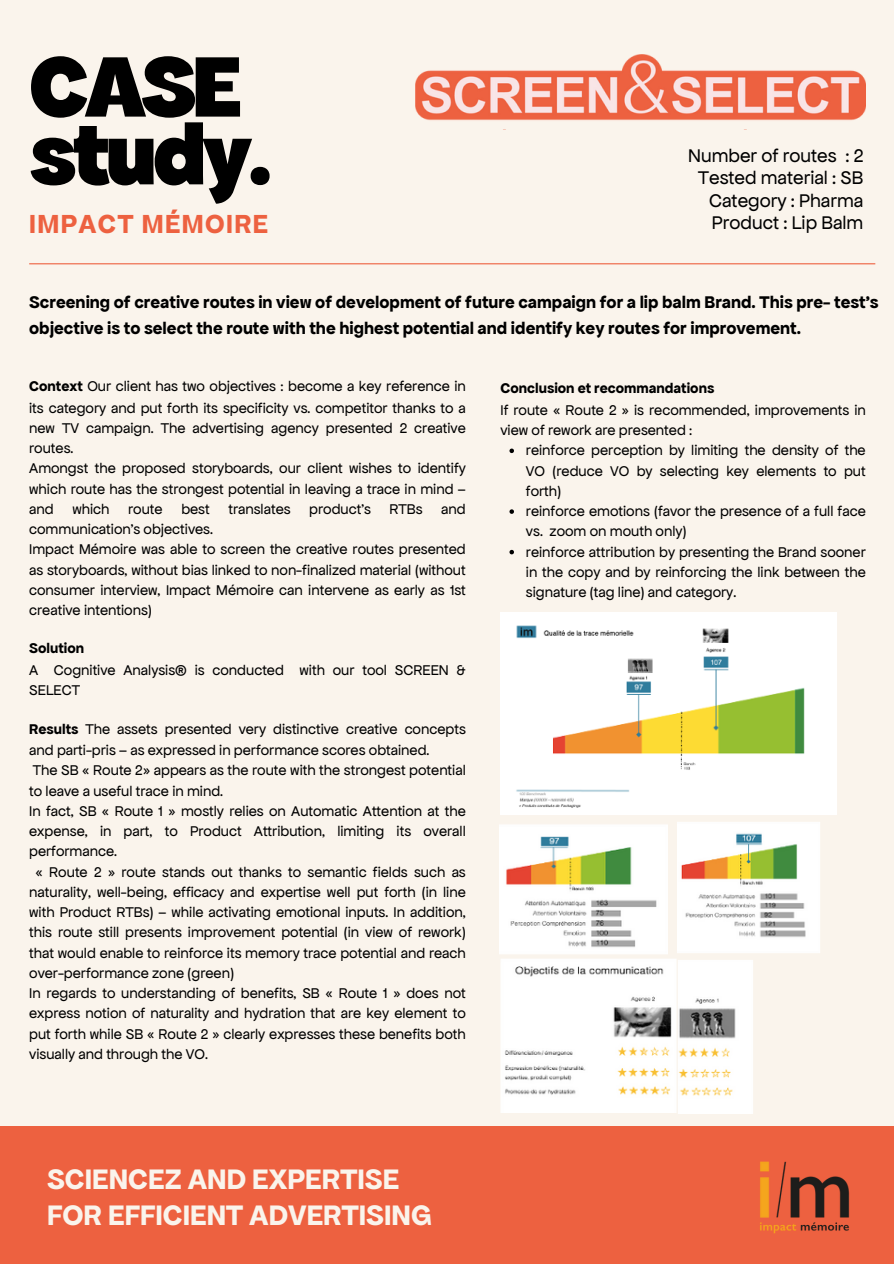
<style>
.page{position:relative;width:894px;height:1264px;background:#fff}
.page>*{position:absolute;margin:0;border:0;box-sizing:border-box;transform-origin:0 0}
.t1{font:91.2px/67.7px "Apfel Grotezk Satt";letter-spacing:-.045em;color:#000}
.t2{font:700 30px/36px "Apfel Grotezk";color:#faf4ec}
.t3{font:700 27.75px "Apfel Grotezk";letter-spacing:.05em;color:#ed6140}
.t4{font:19.5px/22.5px "Apfel Grotezk";color:#000;text-align:right}
.t5{font:700 18px/25.8px "Apfel Grotezk";color:#000}
.t6{font:15px/20.2px "Apfel Grotezk";color:#000;text-align:justify}
.t7{font:700 15px "Apfel Grotezk";color:#000}
.s1{font-weight:700}
</style>
<div class="page">
<div style="left:0;top:0;width:893px;height:1263px;background:#faf4ec"></div>
<div style="left:0;top:1125px;width:893px;height:138px;background:#ed6140"></div>
<img style="left:760px;top:1161px;width:90px;height:72px">
<img style="left:500px;top:612px;width:336px;height:203px">
<img style="left:499px;top:825px;width:169px;height:123px">
<img style="left:499px;top:948px;width:177px;height:164px">
<img style="left:678px;top:960px;width:75px;height:153px">
<img style="left:415px;top:54px;width:450px;height:76px">
<hr style="left:29px;top:263px;width:846px;height:1px;background:#ed6140">
<img style="left:677px;top:822px;width:143px;height:131px">
<svg style="left:509px;top:448px;width:5px;height:5px"></svg>
<svg style="left:509px;top:509px;width:5px;height:5px"></svg>
<svg style="left:509px;top:550px;width:5px;height:4px"></svg>
<p class="t1" style="left:29px;top:52px;width:245px">CASE study.</p>
<p class="t3" style="left:29px;top:207px;width:240px">IMPACT MÉMOIRE</p>
<p class="t4" style="left:688px;top:144px;width:176px">Number of routes : 2<br>Tested material : SB<br>Category : Pharma<br>Product : Lip Balm</p>
<p class="t5" style="left:29px;top:289px;width:850px">Screening of creative routes in view of development of future campaign for a lip balm Brand. This pre- test’s objective is to select the route with the highest potential and identify key routes for improvement.</p>
<p class="t6" style="left:29px;top:376px;width:438px;line-height:20.7px"><span class="s1">Context</span> Our client has two objectives : become a key reference in its category and put forth its specificity vs. competitor thanks to a new TV campaign. The advertising agency presented 2 creative routes.</p>
<p class="t6" style="left:29px;top:458px;width:438px">Amongst the proposed storyboards, our client wishes to identify which route has the strongest potential in leaving a trace in mind – and which route best translates product’s RTBs and communication’s objectives.</p>
<p class="t6" style="left:29px;top:539px;width:438px">Impact Mémoire was able to screen the creative routes presented as storyboards, without bias linked to non-finalized material (without consumer interview, Impact Mémoire can intervene as early as 1st creative intentions)</p>
<p class="t7" style="left:29px;top:639px;width:56px">Solution</p>
<p class="t6" style="left:29px;top:659px;width:438px">A Cognitive Analysis® is conducted with our tool SCREEN &amp;<br>SELECT</p>
<p class="t6" style="left:29px;top:718px;width:438px;line-height:21.3px"><span class="s1">Results</span> The assets presented very distinctive creative concepts and parti-pris – as expressed in performance scores obtained.</p>
<p class="t6" style="left:29px;top:760px;width:438px">The SB « Route 2» appears as the route with the strongest potential to leave a useful trace in mind.</p>
<p class="t6" style="left:29px;top:800px;width:438px">In fact, SB « Route 1 » mostly relies on Automatic Attention at the expense, in part, to Product Attribution, limiting its overall performance.</p>
<p class="t6" style="left:29px;top:861px;width:438px;text-indent:6px">« Route 2 » route stands out thanks to semantic fields such as naturality, well-being, efficacy and expertise well put forth (in line with Product RTBs) – while activating emotional inputs. In addition, this route still presents improvement potential (in view of rework) that would enable to reinforce its memory trace potential and reach over-performance zone (green)</p>
<p class="t6" style="left:29px;top:983px;width:438px">In regards to understanding of benefits, SB « Route 1 » does not express notion of naturality and hydration that are key element to put forth while SB « Route 2 » clearly expresses these benefits both visually and through the VO.</p>
<p class="t7" style="left:500px;top:380px;width:215px">Conclusion et recommandations</p>
<p class="t6" style="left:500px;top:400px;width:366px">If route « Route 2 » is recommended, improvements in view of rework are presented :</p>
<p class="t6" style="left:526px;top:440px;width:341px">reinforce perception by limiting the density of the VO (reduce VO by selecting key elements to put forth)</p>
<p class="t6" style="left:526px;top:501px;width:341px">reinforce emotions (favor the presence of a full face vs. zoom on mouth only)</p>
<p class="t6" style="left:526px;top:541px;width:341px">reinforce attribution by presenting the Brand sooner in the copy and by reinforcing the link between the signature (tag line) and category.</p>
<h3 class="t2" style="left:47px;top:1160px;width:386px">SCIENCEZ AND EXPERTISE<br>FOR EFFICIENT ADVERTISING</h3>
</div>
